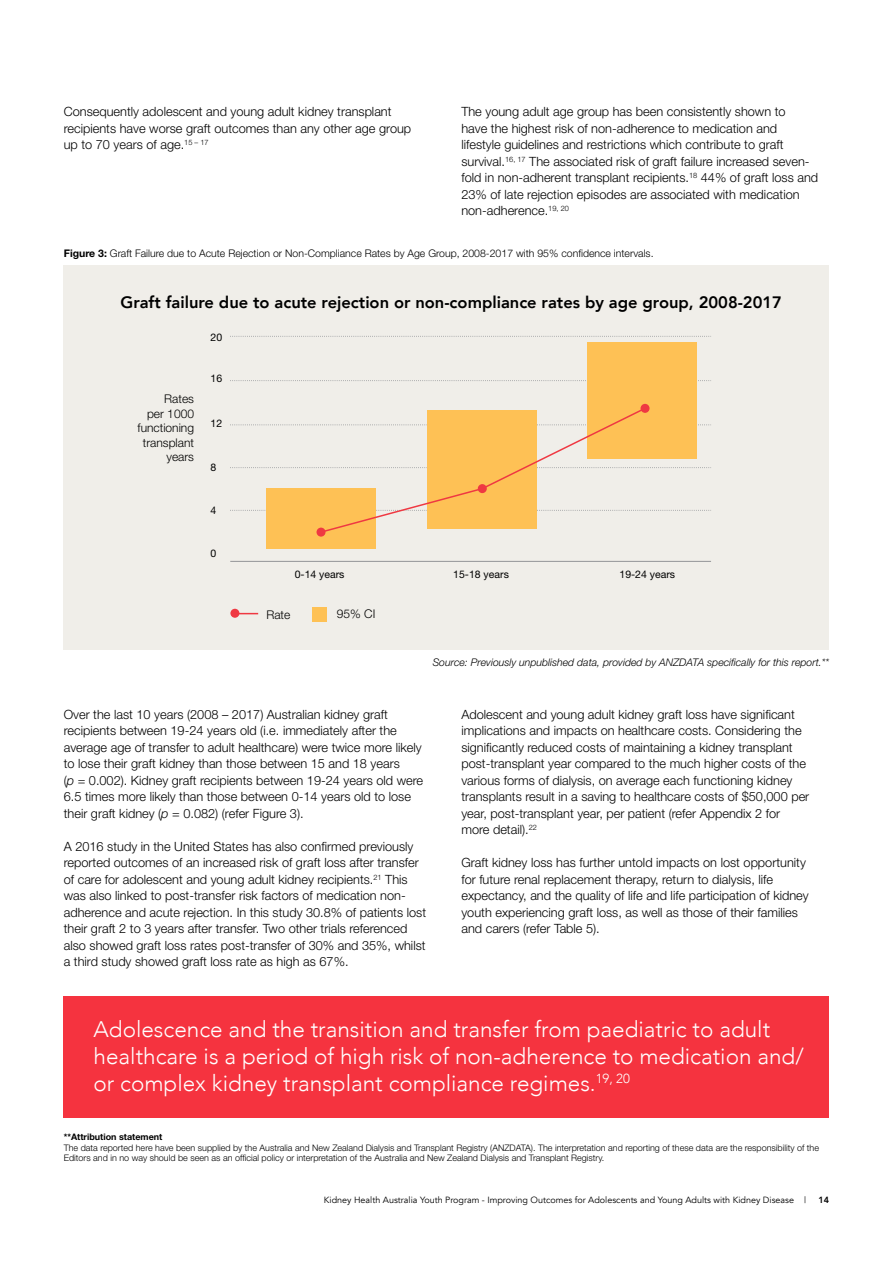
<style>
.page{position:relative;width:893px;height:1263px;background:#fff}
.page>*{position:absolute;margin:0;border:0;box-sizing:border-box;transform-origin:0 0}
.t1{font:300 22.5px/27px "Avenir";color:#fff}
.t2{font:800 16.5px "Avenir";color:#000}
.t3{font:300 12.75px/16.5px "Helvetica Neue";color:#000}
.t4{font:300 12px/14.4px "Helvetica Neue";color:#000;text-align:right}
.t5{font:300 10.5px "Helvetica Neue";color:#000}
.t6{font:italic 300 10.5px "Helvetica Neue";color:#000}
.t7{font:10.5px "Helvetica Neue";color:#000}
.t8{font:300 9px/10.8px "Helvetica Neue";color:#000}
.t9{font:9px "Avenir";color:#000}
.t10{font:700 9px "Helvetica Neue";color:#000}
.t11{font:800 9px "Avenir";color:#000}
.s1{font-weight:700}
.s2{font-style:italic}
</style>
<div class="page">
<div style="left:64px;top:266px;width:765px;height:384px;background:#f0eee9"></div>
<div style="left:312px;top:607px;width:15px;height:15px;background:#fec155"></div>
<svg style="left:230px;top:336px;width:481px;height:1px"></svg>
<svg style="left:230px;top:380px;width:481px;height:1px"></svg>
<hr style="left:230px;top:561px;width:481px;height:1px;background:#939598">
<div style="left:266px;top:489px;width:110px;height:60px;background:#fec155"></div>
<div style="left:587px;top:342px;width:110px;height:117px;background:#fec155"></div>
<svg style="left:316px;top:528px;width:9px;height:9px"></svg>
<div style="left:640px;top:404px;width:9px;height:9px;background:#ef3842;border-radius:50%"></div>
<svg style="left:230px;top:406px;width:481px;height:128px"></svg>
<div style="left:230px;top:609px;width:9px;height:9px;background:#ef3842;border-radius:50%"></div>
<svg style="left:239px;top:613px;width:19px;height:1px"></svg>
<div style="left:64px;top:996px;width:765px;height:122px;background:#f5333f"></div>
<p class="t3" style="left:64px;top:103px;width:349px">Consequently adolescent and young adult kidney transplant recipients have worse graft outcomes than any other age group up to 70 years of age.<sup>15</sup> <sup>–</sup> <sup>17</sup></p>
<p class="t3" style="left:461px;top:103px;width:358px">The young adult age group has been consistently shown to<br>have the highest risk of non-adherence to medication and lifestyle guidelines and restrictions which contribute to graft survival.<sup>16,</sup> <sup>17</sup> The associated risk of graft failure increased seven&shy;fold in non-adherent transplant recipients.<sup>18</sup> 44% of graft loss and 23% of late rejection episodes are associated with medication non-adherence.<sup>19,</sup> <sup>20</sup></p>
<p class="t5" style="left:64px;top:246px;width:591px"><span class="s1">Figure 3:</span> Graft Failure due to Acute Rejection or Non-Compliance Rates by Age Group, 2008-2017 with 95% confidence intervals.</p>
<p class="t2" style="left:121px;top:290px;width:663px">Graft failure due to acute rejection or non-compliance rates by age group, 2008-2017</p>
<p class="t7" style="left:211px;top:331px;width:13px">20</p>
<p class="t4" style="left:138px;top:392px;width:58px">Rates<br>per 1000 functioning transplant years</p>
<p class="t7" style="left:211px;top:372px;width:13px">16</p>
<p class="t7" style="left:211px;top:417px;width:13px">12</p>
<p class="t7" style="left:211px;top:461px;width:7px">8</p>
<p class="t7" style="left:211px;top:504px;width:7px">4</p>
<p class="t7" style="left:211px;top:547px;width:7px">0</p>
<p class="t7" style="left:295px;top:568px;width:51px">0-14 years</p>
<p class="t7" style="left:453px;top:568px;width:57px">15-18 years</p>
<p class="t7" style="left:619px;top:568px;width:57px">19-24 years</p>
<p class="t4" style="left:266px;top:607px;width:26px">Rate</p>
<p class="t4" style="left:337px;top:606px;width:40px">95% CI</p>
<p class="t6" style="left:433px;top:656px;width:398px">Source: Previously unpublished data, provided by ANZDATA specifically for this report.**</p>
<p class="t3" style="left:64px;top:706px;width:361px">Over the last 10 years (2008 – 2017) Australian kidney graft recipients between 19-24 years old (i.e. immediately after the average age of transfer to adult healthcare) were twice more likely to lose their graft kidney than those between 15 and 18 years<br>(<span class="s2">p</span> = 0.002). Kidney graft recipients between 19-24 years old were 6.5 times more likely than those between 0-14 years old to lose their graft kidney (<span class="s2">p</span> = 0.082) (refer Figure 3).</p>
<p class="t3" style="left:64px;top:838px;width:364px">A 2016 study in the United States has also confirmed previously reported outcomes of an increased risk of graft loss after transfer of care for adolescent and young adult kidney recipients.<sup>21</sup> This was also linked to post-transfer risk factors of medication non&shy;adherence and acute rejection. In this study 30.8% of patients lost their graft 2 to 3 years after transfer. Two other trials referenced also showed graft loss rates post-transfer of 30% and 35%, whilst a third study showed graft loss rate as high as 67%.</p>
<p class="t3" style="left:461px;top:706px;width:349px">Adolescent and young adult kidney graft loss have significant implications and impacts on healthcare costs. Considering the significantly reduced costs of maintaining a kidney transplant post-transplant year compared to the much higher costs of the various forms of dialysis, on average each functioning kidney transplants result in a saving to healthcare costs of $50,000 per year, post-transplant year, per patient (refer Appendix 2 for more detail).<sup>22</sup></p>
<p class="t3" style="left:461px;top:854px;width:349px">Graft kidney loss has further untold impacts on lost opportunity for future renal replacement therapy, return to dialysis, life expectancy, and the quality of life and life participation of kidney youth experiencing graft loss, as well as those of their families and carers (refer Table 5).</p>
<h1 class="t1" style="left:94px;top:1015px;width:712px">Adolescence and the transition and transfer from paediatric to adult healthcare is a period of high risk of non-adherence to medication and/ or complex kidney transplant compliance regimes.<sup>19,</sup> <sup>20</sup></h1>
<p class="t10" style="left:64px;top:1131px;width:100px">**Attribution statement</p>
<p class="t8" style="left:64px;top:1142px;width:757px">The data reported here have been supplied by the Australia and New Zealand Dialysis and Transplant Registry (ANZDATA). The interpretation and reporting of these data are the responsibility of the<br>Editors and in no way should be seen as an official policy or interpretation of the Australia and New Zealand Dialysis and Transplant Registry.</p>
<p class="t9" style="left:324px;top:1195px;width:484px">Kidney Health Australia Youth Program - Improving Outcomes for Adolescents and Young Adults with Kidney Disease |</p>
<p class="t11" style="left:818px;top:1193px;width:12px">14</p>
</div>
